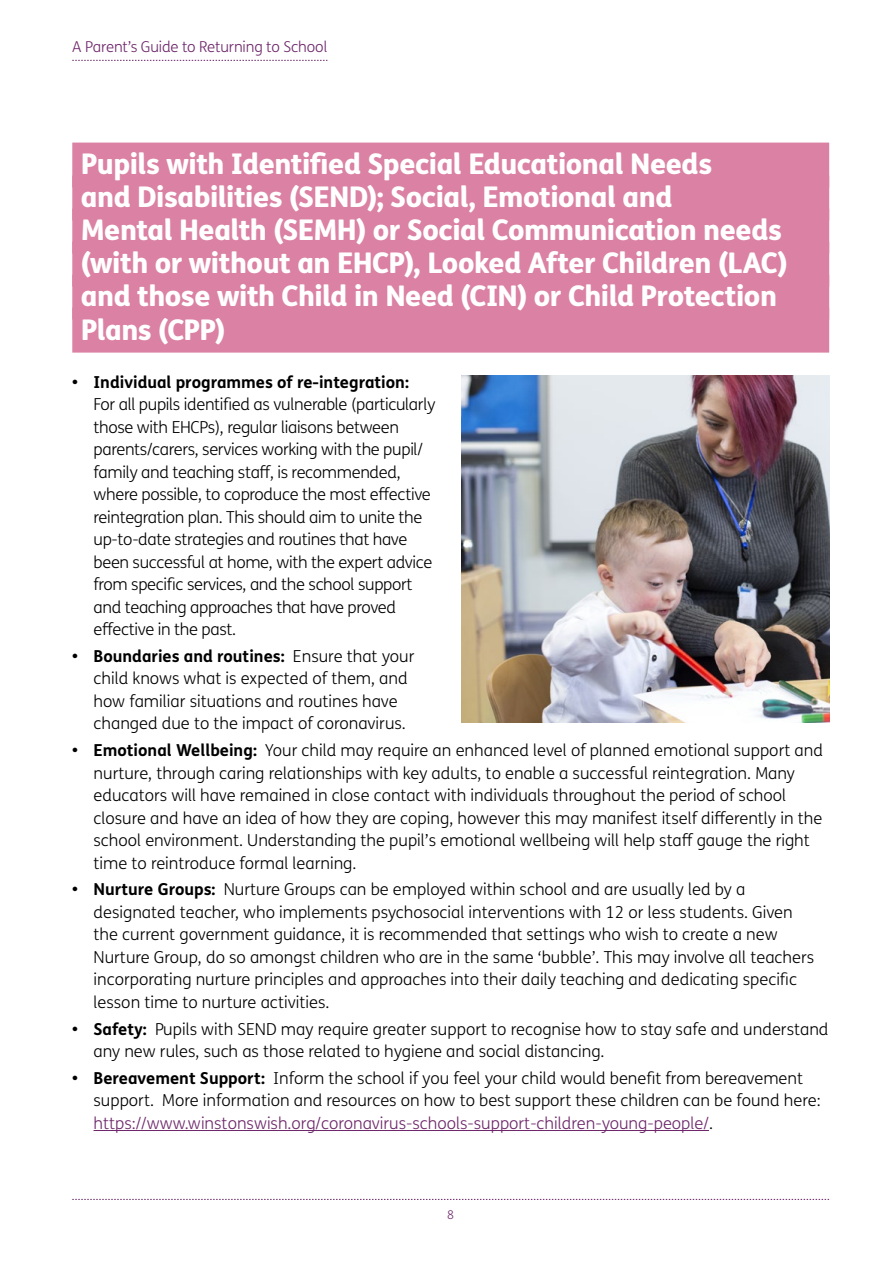
<style>
.page{position:relative;width:893px;height:1263px;background:#fff}
.page>*{position:absolute;margin:0;border:0;box-sizing:border-box;transform-origin:0 0}
.t1{font:800 28.5px/33px "FS Me Pro";letter-spacing:-.02em;color:#fff}
.t2{font:300 16.5px/22.5px "FS Me Pro";color:#000}
.t3{font:300 16.5px/22.5px "FS Me Pro";letter-spacing:-.02em;color:#000}
.t4{font:700 16.5px "FS Me Pro";color:#000}
.t5{font:300 15px "FS Me Pro";letter-spacing:-.01em;color:#6d276a}
.t6{font:300 12px "FS Me Pro";color:#6d276a}
.s1{font-weight:700}
.s2{color:#6d276a}
</style>
<div class="page">
<svg style="left:72px;top:1199px;width:757px;height:1px"></svg>
<svg style="left:72px;top:60px;width:255px;height:1px"></svg>
<div style="left:72px;top:143px;width:757px;height:45px;background:#db81a3"></div>
<div style="left:72px;top:176px;width:757px;height:45px;background:#db81a3"></div>
<div style="left:72px;top:209px;width:757px;height:45px;background:#db81a3"></div>
<div style="left:72px;top:242px;width:757px;height:45px;background:#db81a3"></div>
<div style="left:72px;top:275px;width:757px;height:45px;background:#db81a3"></div>
<div style="left:72px;top:308px;width:757px;height:45px;background:#db81a3"></div>
<hr style="left:94px;top:1130px;width:615px;height:1px;background:#6d276a">
<img style="left:461px;top:375px;width:368px;height:347px">
<p class="t5" style="left:72px;top:36px;width:257px">A Parent’s Guide to Returning to School</p>
<p class="t1" style="left:81px;top:146px;width:709px">Pupils with Identified Special Educational Needs<br>and Disabilities (SEND); Social, Emotional and<br>Mental Health (SEMH) or Social Communication needs (with or without an EHCP), Looked After Children (LAC) and those with Child in Need (CIN) or Child Protection Plans (CPP)</p>
<p class="t4" style="left:72px;top:369px;width:338px">• Individual programmes of re-integration:</p>
<p class="t3" style="left:94px;top:392px;width:343px">For all pupils identified as vulnerable (particularly those with EHCPs), regular liaisons between parents/carers, services working with the pupil/ family and teaching staff, is recommended, where possible, to coproduce the most effective reintegration plan. This should aim to unite the up-to-date strategies and routines that have been successful at home, with the expert advice from specific services, and the school support and teaching approaches that have proved effective in the past.</p>
<p class="t2" style="left:94px;top:644px;width:322px;text-indent:-21px"><span class="s1">• Boundaries and routines:</span> Ensure that your child knows what is expected of them, and how familiar situations and routines have changed due to the impact of coronavirus.</p>
<p class="t2" style="left:94px;top:739px;width:731px;text-indent:-21px"><span class="s1">• Emotional Wellbeing:</span> Your child may require an enhanced level of planned emotional support and nurture, through caring relationships with key adults, to enable a successful reintegration. Many educators will have remained in close contact with individuals throughout the period of school closure and have an idea of how they are coping, however this may manifest itself differently in the school environment. Understanding the pupil’s emotional wellbeing will help staff gauge the right time to reintroduce formal learning.</p>
<p class="t2" style="left:94px;top:878px;width:722px;text-indent:-21px"><span class="s1">• Nurture Groups:</span> Nurture Groups can be employed within school and are usually led by a designated teacher, who implements psychosocial interventions with 12 or less students. Given the current government guidance, it is recommended that settings who wish to create a new Nurture Group, do so amongst children who are in the same ‘bubble’. This may involve all teachers incorporating nurture principles and approaches into their daily teaching and dedicating specific lesson time to nurture activities.</p>
<p class="t2" style="left:94px;top:1017px;width:736px;text-indent:-21px"><span class="s1">• Safety:</span> Pupils with SEND may require greater support to recognise how to stay safe and understand any new rules, such as those related to hygiene and social distancing.</p>
<p class="t2" style="left:94px;top:1066px;width:729px;text-indent:-21px"><span class="s1">• Bereavement Support:</span> Inform the school if you feel your child would benefit from bereavement support. More information and resources on how to best support these children can be found here: <span class="s2">https://www.winstonswish.org/coronavirus-schools-support-children-young-people/</span>.</p>
<p class="t6" style="left:447px;top:1207px;width:8px">8</p>
</div>
